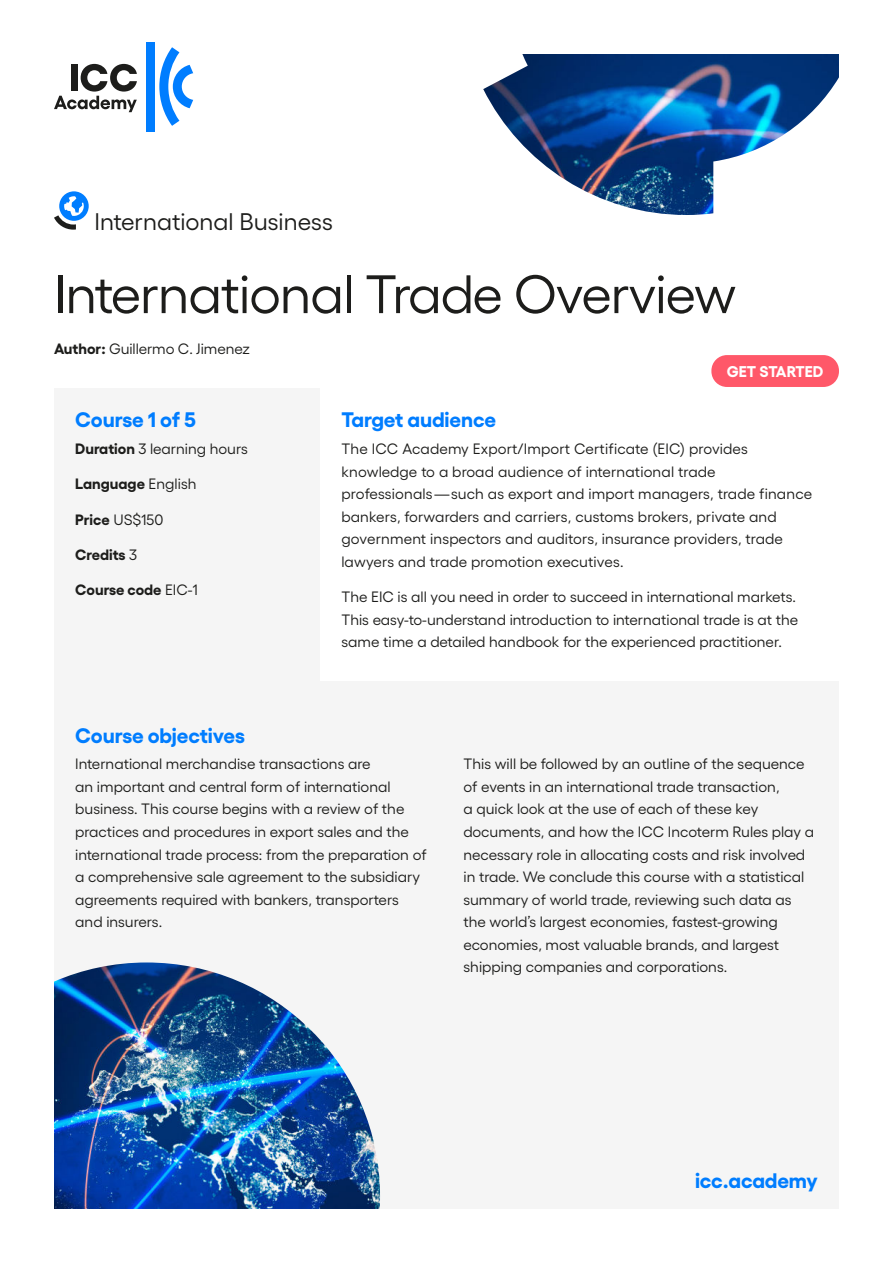
<style>
.page{position:relative;width:893px;height:1263px;background:#fff}
.page>*{position:absolute;margin:0;border:0;box-sizing:border-box;transform-origin:0 0}
.t1{font:54px "Gellix";letter-spacing:-.02em;color:#1d1d1b}
.t2{font:24px "Gellix";color:#1d1d1b}
.t3{font:700 21px "Gellix";letter-spacing:-.005em;color:#007dff}
.t4{font:700 15.6px "Gellix";color:#fff}
.t5{font:15px/22.5px "Gellix";color:#1d1d1b}
.t6{font:700 15px "Gellix";color:#1d1d1b}
.s1{font-weight:700}
.s2{font-weight:400}
</style>
<div class="page">
<div style="left:54px;top:388px;width:785px;height:821px;background:#f5f5f5"></div>
<div style="left:320px;top:387px;width:519px;height:294px;background:#fff"></div>
<img style="left:54px;top:962px;width:326px;height:247px">
<svg style="left:59px;top:191px;width:30px;height:30px"></svg>
<svg style="left:54px;top:196px;width:30px;height:34px"></svg>
<div style="left:146px;top:42px;width:9px;height:89px;background:#007dff"></div>
<svg style="left:159px;top:47px;width:34px;height:79px"></svg>
<svg style="left:54px;top:64px;width:83px;height:48px"></svg>
<img style="left:483px;top:54px;width:356px;height:161px">
<div style="left:711px;top:355px;width:128px;height:32px;background:#ff5869;border-radius:16px"></div>
<h2 class="t2" style="left:94px;top:210px;width:240px">International Business</h2>
<h1 class="t1" style="left:54px;top:269px;width:684px">International Trade Overview</h1>
<p class="t5" style="left:54px;top:338px;width:197px"><span class="s1">Author:</span> Guillermo C. Jimenez</p>
<h3 class="t3" style="left:75px;top:410px;width:122px">Course 1 of 5</h3>
<p class="t5" style="left:75px;top:438px;width:174px"><span class="s1">Duration</span> 3 learning hours</p>
<p class="t6" style="left:75px;top:477px;width:123px">Language <span class="s2">English</span></p>
<p class="t5" style="left:75px;top:509px;width:90px"><span class="s1">Price</span> US$150</p>
<p class="t6" style="left:75px;top:548px;width:64px">Credits <span class="s2">3</span></p>
<p class="t6" style="left:75px;top:583px;width:124px">Course code <span class="s2">EIC-1</span></p>
<p class="t4" style="left:727px;top:364px;width:98px">GET STARTED</p>
<h3 class="t3" style="left:341px;top:410px;width:156px">Target audience</h3>
<p class="t5" style="left:341px;top:438px;width:472px">The ICC Academy Export/Import Certificate (EIC) provides knowledge to a broad audience of international trade<br>professionals — such as export and import managers, trade finance bankers, forwarders and carriers, customs brokers, private and government inspectors and auditors, insurance providers, trade lawyers and trade promotion executives.</p>
<p class="t5" style="left:341px;top:586px;width:458px">The EIC is all you need in order to succeed in international markets.<br>This easy-to-understand introduction to international trade is at the same time a detailed handbook for the experienced practitioner.</p>
<h3 class="t3" style="left:75px;top:726px;width:171px">Course objectives</h3>
<p class="t5" style="left:75px;top:754px;width:353px">International merchandise transactions are<br>an important and central form of international business. This course begins with a review of the practices and procedures in export sales and the international trade process: from the preparation of a comprehensive sale agreement to the subsidiary agreements required with bankers, transporters and insurers.</p>
<p class="t5" style="left:463px;top:754px;width:352px">This will be followed by an outline of the sequence of events in an international trade transaction,<br>a quick look at the use of each of these key documents, and how the ICC Incoterm Rules play a necessary role in allocating costs and risk involved in trade. We conclude this course with a statistical summary of world trade, reviewing such data as the world’s largest economies, fastest-growing economies, most valuable brands, and largest shipping companies and corporations.</p>
<h3 class="t3" style="left:695px;top:1171px;width:124px">icc.academy</h3>
</div>
